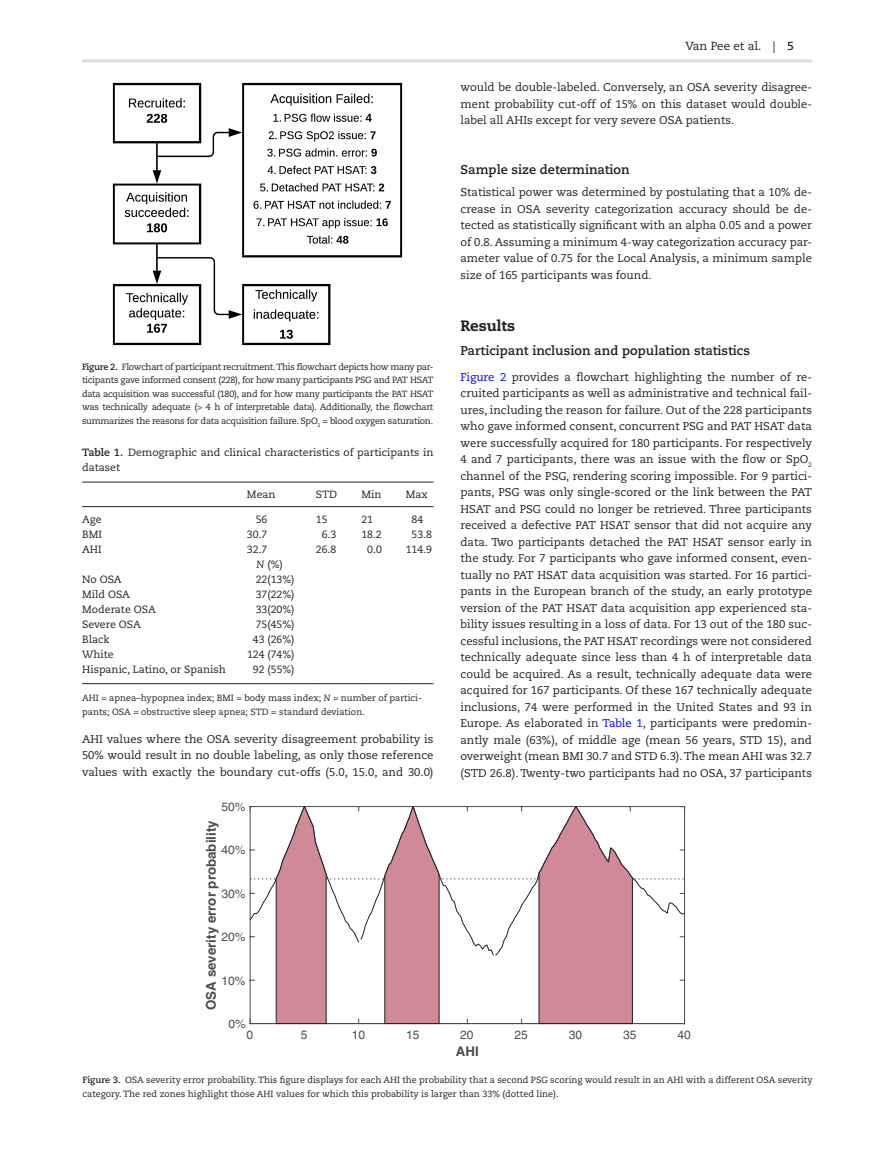
<style>
.page{position:relative;width:894px;height:1174px;background:#fff}
.page>*{position:absolute;margin:0;border:0;box-sizing:border-box;transform-origin:0 0}
.t1{font:800 15px "Caecilia LT Std";color:#231f20}
.t2{font:700 13.35px "Helvetica";color:#4b4c4d}
.t3{font:700 12.75px "Caecilia LT Std";color:#231f20}
.t4{font:12px "Helvetica";color:#4b4c4d}
.t5{font:11.7px "Caecilia LT Std";color:#231f20}
.t6{font:11.25px/16.5px "Caecilia LT Std";color:#231f20;text-align:justify}
.t7{font:10.5px/15px "Caecilia LT Std";color:#231f20}
.t8{font:9px/13.5px "Caecilia LT Std";color:#231f20}
.s1{font-weight:700}
.s2{font-style:italic}
.s3{color:#00f}
</style>
<div class="page">
<hr style="left:82px;top:59px;width:729px;height:3px;background:#dcdddf">
<img style="left:113px;top:83px;width:289px;height:263px">
<hr style="left:82px;top:482px;width:165px;height:1px;background:#231f20">
<hr style="left:247px;top:482px;width:69px;height:1px;background:#231f20">
<hr style="left:316px;top:482px;width:45px;height:1px;background:#231f20">
<hr style="left:361px;top:482px;width:44px;height:1px;background:#231f20">
<svg style="left:405px;top:482px;width:28px;height:1px"></svg>
<hr style="left:82px;top:506px;width:165px;height:1px;background:#231f20">
<hr style="left:247px;top:506px;width:69px;height:1px;background:#231f20">
<hr style="left:316px;top:506px;width:45px;height:1px;background:#231f20">
<hr style="left:361px;top:506px;width:44px;height:1px;background:#231f20">
<svg style="left:405px;top:506px;width:28px;height:1px"></svg>
<hr style="left:82px;top:683px;width:165px;height:1px;background:#231f20">
<hr style="left:247px;top:683px;width:69px;height:1px;background:#231f20">
<hr style="left:316px;top:683px;width:45px;height:1px;background:#231f20">
<hr style="left:361px;top:683px;width:44px;height:1px;background:#231f20">
<svg style="left:405px;top:683px;width:28px;height:1px"></svg>
<svg style="left:250px;top:806px;width:435px;height:218px"></svg>
<p class="t8" style="left:82px;top:360px;width:353px;text-align:justify"><span class="s1">Figure 2.</span> Flowchart of participant recruitment. This flowchart depicts how many par&shy;ticipants gave informed consent (228), for how many participants PSG and PAT HSAT data acquisition was successful (180), and for how many participants the PAT HSAT was technically adequate (&gt; 4 h of interpretable data). Additionally, the flowchart summarizes the reasons for data acquisition failure. SpO<sub>2</sub> = blood oxygen saturation.</p>
<p class="t7" style="left:82px;top:445px;width:353px"><span class="s1">Table 1.</span> Demographic and clinical characteristics of participants in dataset</p>
<p class="t7" style="left:247px;top:487px;width:30px">Mean</p>
<p class="t7" style="left:316px;top:487px;width:23px">STD</p>
<p class="t7" style="left:361px;top:487px;width:22px">Min</p>
<p class="t7" style="left:405px;top:487px;width:23px">Max</p>
<p class="t7" style="left:82px;top:512px;width:21px">Age</p>
<p class="t7" style="left:255px;top:512px;width:13px">56</p>
<p class="t7" style="left:316px;top:512px;width:13px">15</p>
<p class="t7" style="left:361px;top:512px;width:13px">21</p>
<p class="t7" style="left:411px;top:512px;width:13px">84</p>
<p class="t7" style="left:82px;top:527px;width:21px">BMI</p>
<p class="t7" style="left:247px;top:527px;width:22px">30.7</p>
<p class="t7" style="left:321px;top:527px;width:16px">6.3</p>
<p class="t7" style="left:361px;top:527px;width:22px">18.2</p>
<p class="t7" style="left:411px;top:527px;width:22px">53.8</p>
<p class="t7" style="left:82px;top:542px;width:21px">AHI</p>
<p class="t7" style="left:247px;top:542px;width:22px">32.7</p>
<p class="t7" style="left:316px;top:542px;width:22px">26.8</p>
<p class="t7" style="left:367px;top:542px;width:16px">0.0</p>
<p class="t7" style="left:405px;top:542px;width:28px">114.9</p>
<p class="t7" style="left:256px;top:557px;width:28px"><span class="s2">N</span> (%)</p>
<p class="t7" style="left:82px;top:572px;width:41px">No OSA</p>
<p class="t7" style="left:256px;top:572px;width:40px">22(13%)</p>
<p class="t7" style="left:82px;top:587px;width:49px">Mild OSA</p>
<p class="t7" style="left:256px;top:587px;width:40px">37(22%)</p>
<p class="t7" style="left:82px;top:602px;width:75px">Moderate OSA</p>
<p class="t7" style="left:256px;top:602px;width:40px">33(20%)</p>
<p class="t7" style="left:82px;top:617px;width:60px">Severe OSA</p>
<p class="t7" style="left:256px;top:617px;width:40px">75(45%)</p>
<p class="t7" style="left:82px;top:632px;width:29px">Black</p>
<p class="t7" style="left:253px;top:632px;width:43px">43 (26%)</p>
<p class="t7" style="left:82px;top:647px;width:33px">White</p>
<p class="t7" style="left:247px;top:647px;width:49px">124 (74%)</p>
<p class="t7" style="left:82px;top:662px;width:145px">Hispanic, Latino, or Spanish</p>
<p class="t7" style="left:253px;top:662px;width:43px">92 (55%)</p>
<p class="t8" style="left:82px;top:692px;width:341px">AHI = apnea–hypopnea index; BMI = body mass index; <span class="s2">N</span> = number of partici&shy;pants; OSA = obstructive sleep apnea; STD = standard deviation.</p>
<p class="t6" style="left:82px;top:731px;width:353px">AHI values where the OSA severity disagreement probability is 50% would result in no double labeling, as only those reference values with exactly the boundary cut-offs (5.0, 15.0, and 30.0)</p>
<p class="t4" style="left:221px;top:800px;width:26px">50%</p>
<p class="t2" style="left:203px;top:1010px;width:191px;rotate:-90deg">OSA severity error probability</p>
<p class="t4" style="left:221px;top:843px;width:26px">40%</p>
<p class="t4" style="left:221px;top:887px;width:26px">30%</p>
<p class="t4" style="left:221px;top:930px;width:26px">20%</p>
<p class="t4" style="left:221px;top:973px;width:26px">10%</p>
<p class="t4" style="left:228px;top:1017px;width:19px">0%</p>
<p class="t5" style="left:685px;top:40px;width:110px">Van Pee et al. | <span class="s1">5</span></p>
<p class="t6" style="left:460px;top:79px;width:353px">would be double-labeled. Conversely, an OSA severity disagree&shy;ment probability cut-off of 15% on this dataset would double&shy;label all AHIs except for very severe OSA patients.</p>
<p class="t3" style="left:460px;top:162px;width:171px">Sample size determination</p>
<p class="t6" style="left:460px;top:184px;width:353px">Statistical power was determined by postulating that a 10% de&shy;crease in OSA severity categorization accuracy should be de&shy;tected as statistically significant with an alpha 0.05 and a power of 0.8. Assuming a minimum 4-way categorization accuracy par&shy;ameter value of 0.75 for the Local Analysis, a minimum sample size of 165 participants was found.</p>
<h1 class="t1" style="left:460px;top:317px;width:56px">Results</h1>
<p class="t3" style="left:460px;top:343px;width:291px">Participant inclusion and population statistics</p>
<p class="t6" style="left:460px;top:369px;width:353px"><span class="s3">Figure 2</span> provides a flowchart highlighting the number of re&shy;cruited participants as well as administrative and technical fail&shy;ures, including the reason for failure. Out of the 228 participants who gave informed consent, concurrent PSG and PAT HSAT data were successfully acquired for 180 participants. For respectively 4 and 7 participants, there was an issue with the flow or SpO<sub>2 </sub>channel of the PSG, rendering scoring impossible. For 9 partici&shy;pants, PSG was only single-scored or the link between the PAT HSAT and PSG could no longer be retrieved. Three participants received a defective PAT HSAT sensor that did not acquire any data. Two participants detached the PAT HSAT sensor early in the study. For 7 participants who gave informed consent, even&shy;tually no PAT HSAT data acquisition was started. For 16 partici&shy;pants in the European branch of the study, an early prototype version of the PAT HSAT data acquisition app experienced sta&shy;bility issues resulting in a loss of data. For 13 out of the 180 suc&shy;cessful inclusions, the PAT HSAT recordings were not considered technically adequate since less than 4 h of interpretable data could be acquired. As a result, technically adequate data were acquired for 167 participants. Of these 167 technically adequate inclusions, 74 were performed in the United States and 93 in Europe. As elaborated in <span class="s3">Table 1</span>, participants were predomin&shy;antly male (63%), of middle age (mean 56 years, STD 15), and overweight (mean BMI 30.7 and STD 6.3). The mean AHI was 32.7 (STD 26.8). Twenty-two participants had no OSA, 37 participants</p>
<p class="t4" style="left:246px;top:1028px;width:8px">0</p>
<p class="t4" style="left:301px;top:1028px;width:8px">5</p>
<p class="t4" style="left:351px;top:1028px;width:15px">10</p>
<p class="t4" style="left:406px;top:1028px;width:15px">15</p>
<p class="t4" style="left:460px;top:1028px;width:15px">20</p>
<p class="t4" style="left:514px;top:1028px;width:15px">25</p>
<p class="t4" style="left:568px;top:1028px;width:15px">30</p>
<p class="t4" style="left:623px;top:1028px;width:15px">35</p>
<p class="t4" style="left:677px;top:1028px;width:15px">40</p>
<p class="t2" style="left:455px;top:1043px;width:24px">AHI</p>
<p class="t8" style="left:82px;top:1073px;width:731px"><span class="s1">Figure 3.</span> OSA severity error probability. This figure displays for each AHI the probability that a second PSG scoring would result in an AHI with a different OSA severity category. The red zones highlight those AHI values for which this probability is larger than 33% (dotted line).</p>
</div>
